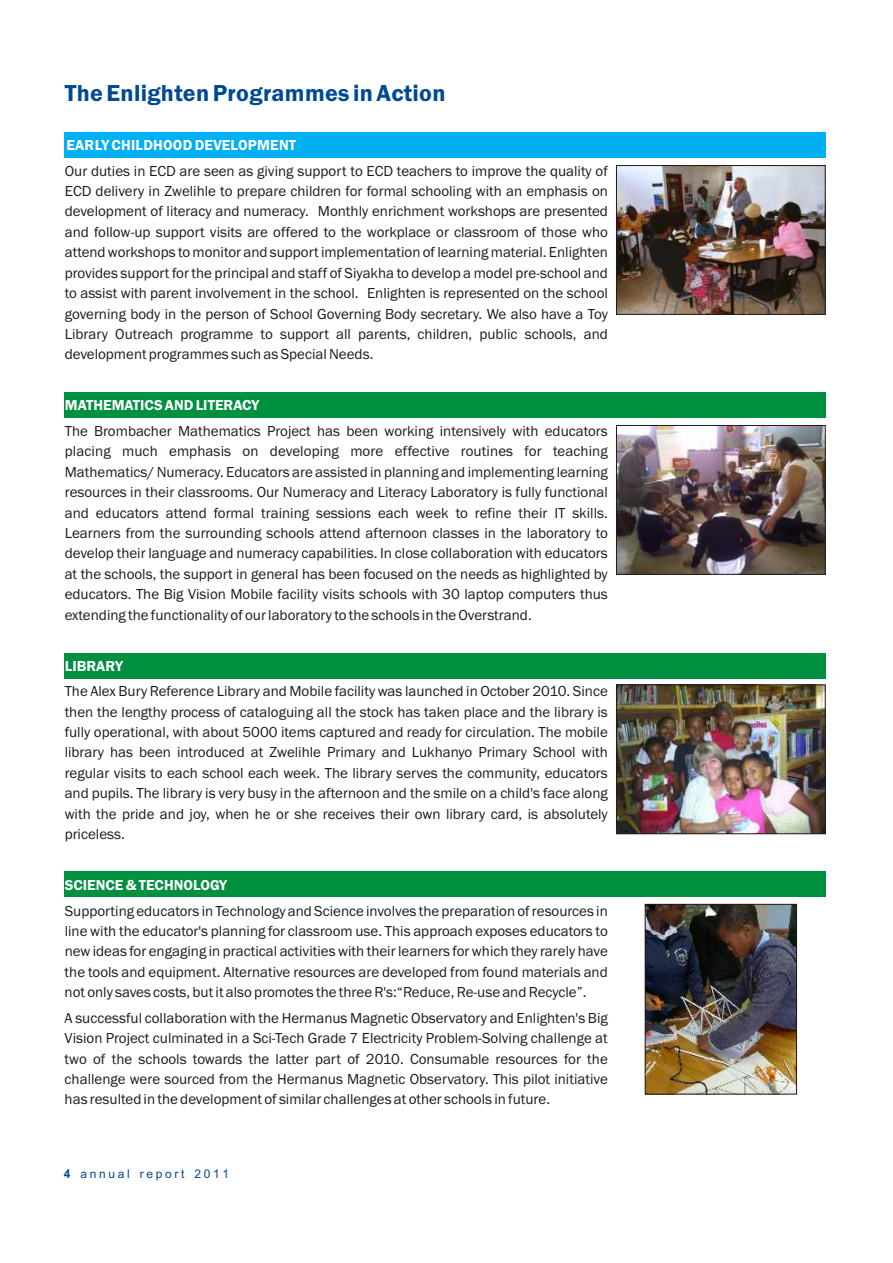
<style>
.page{position:relative;width:893px;height:1263px;background:#fff}
.page>*{position:absolute;margin:0;border:0;box-sizing:border-box;transform-origin:0 0}
.t1{font:600 24px "Franklin Gothic";letter-spacing:.015em;color:#004a91}
.t2{font:15px/20.4px "Franklin Gothic";color:#1f1a17;text-align:justify}
.t3{font:600 15px "Franklin Gothic";color:#fff}
.t4{font:12px "Arial";letter-spacing:.22em;color:#004a91}
.s1{font-weight:700}
</style>
<div class="page">
<div style="left:64px;top:653px;width:761px;height:25px;background:#009140"></div>
<div style="left:64px;top:871px;width:761px;height:26px;background:#009140"></div>
<div style="left:64px;top:392px;width:761px;height:26px;background:#009140"></div>
<div style="left:64px;top:132px;width:761px;height:26px;background:#00b0f0"></div>
<img style="left:618px;top:167px;width:206px;height:146px">
<div style="left:616px;top:165px;width:210px;height:150px;border:1px solid #1f1a17"></div>
<img style="left:618px;top:427px;width:206px;height:146px">
<div style="left:616px;top:425px;width:210px;height:150px;border:1px solid #1f1a17"></div>
<img style="left:618px;top:686px;width:206px;height:146px">
<div style="left:616px;top:684px;width:210px;height:150px;border:1px solid #1f1a17"></div>
<img style="left:647px;top:906px;width:148px;height:186px">
<div style="left:645px;top:904px;width:152px;height:190px;border:1px solid #1f1a17"></div>
<h1 class="t1" style="left:65px;top:84px;width:382px">The Enlighten Programmes in Action</h1>
<p class="t3" style="left:67px;top:140px;width:231px">EARLY CHILDHOOD DEVELOPMENT</p>
<p class="t2" style="left:65px;top:162px;width:545px">Our duties in ECD are seen as giving support to ECD teachers to improve the quality of ECD delivery in Zwelihle to prepare children for formal schooling with an emphasis on development of literacy and numeracy. Monthly enrichment workshops are presented and follow-up support visits are offered to the workplace or classroom of those who attend workshops to monitor and support implementation of learning material. Enlighten provides support for the principal and staff of Siyakha to develop a model pre-school and to assist with parent involvement in the school. Enlighten is represented on the school governing body in the person of School Governing Body secretary. We also have a Toy Library Outreach programme to support all parents, children, public schools, and development programmes such as Special Needs.</p>
<p class="t3" style="left:65px;top:400px;width:196px">MATHEMATICS AND LITERACY</p>
<p class="t2" style="left:65px;top:422px;width:545px">The Brombacher Mathematics Project has been working intensively with educators placing much emphasis on developing more effective routines for teaching Mathematics/ Numeracy. Educators are assisted in planning and implementing learning resources in their classrooms. Our Numeracy and Literacy Laboratory is fully functional and educators attend formal training sessions each week to refine their IT skills.<br>Learners from the surrounding schools attend afternoon classes in the laboratory to develop their language and numeracy capabilities. In close collaboration with educators at the schools, the support in general has been focused on the needs as highlighted by educators. The Big Vision Mobile facility visits schools with 30 laptop computers thus extending the functionality of our laboratory to the schools in the Overstrand.</p>
<p class="t3" style="left:65px;top:660px;width:60px">LIBRARY</p>
<p class="t2" style="left:65px;top:682px;width:545px">The Alex Bury Reference Library and Mobile facility was launched in October 2010. Since then the lengthy process of cataloguing all the stock has taken place and the library is fully operational, with about 5000 items captured and ready for circulation. The mobile library has been introduced at Zwelihle Primary and Lukhanyo Primary School with regular visits to each school each week. The library serves the community, educators and pupils. The library is very busy in the afternoon and the smile on a child's face along with the pride and joy, when he or she receives their own library card, is absolutely priceless.</p>
<p class="t3" style="left:65px;top:879px;width:164px">SCIENCE &amp; TECHNOLOGY</p>
<p class="t2" style="left:65px;top:901px;width:545px">Supporting educators in Technology and Science involves the preparation of resources in line with the educator's planning for classroom use. This approach exposes educators to new ideas for engaging in practical activities with their learners for which they rarely have the tools and equipment. Alternative resources are developed from found materials and not only saves costs, but it also promotes the three R's:“Reduce, Re-use and Recycle”.</p>
<p class="t2" style="left:65px;top:1009px;width:545px">A successful collaboration with the Hermanus Magnetic Observatory and Enlighten's Big Vision Project culminated in a Sci-Tech Grade 7 Electricity Problem-Solving challenge at two of the schools towards the latter part of 2010. Consumable resources for the challenge were sourced from the Hermanus Magnetic Observatory. This pilot initiative has resulted in the development of similar challenges at other schools in future.</p>
<p class="t4" style="left:64px;top:1169px;width:167px"><span class="s1">4</span> annual report 2011</p>
</div>
